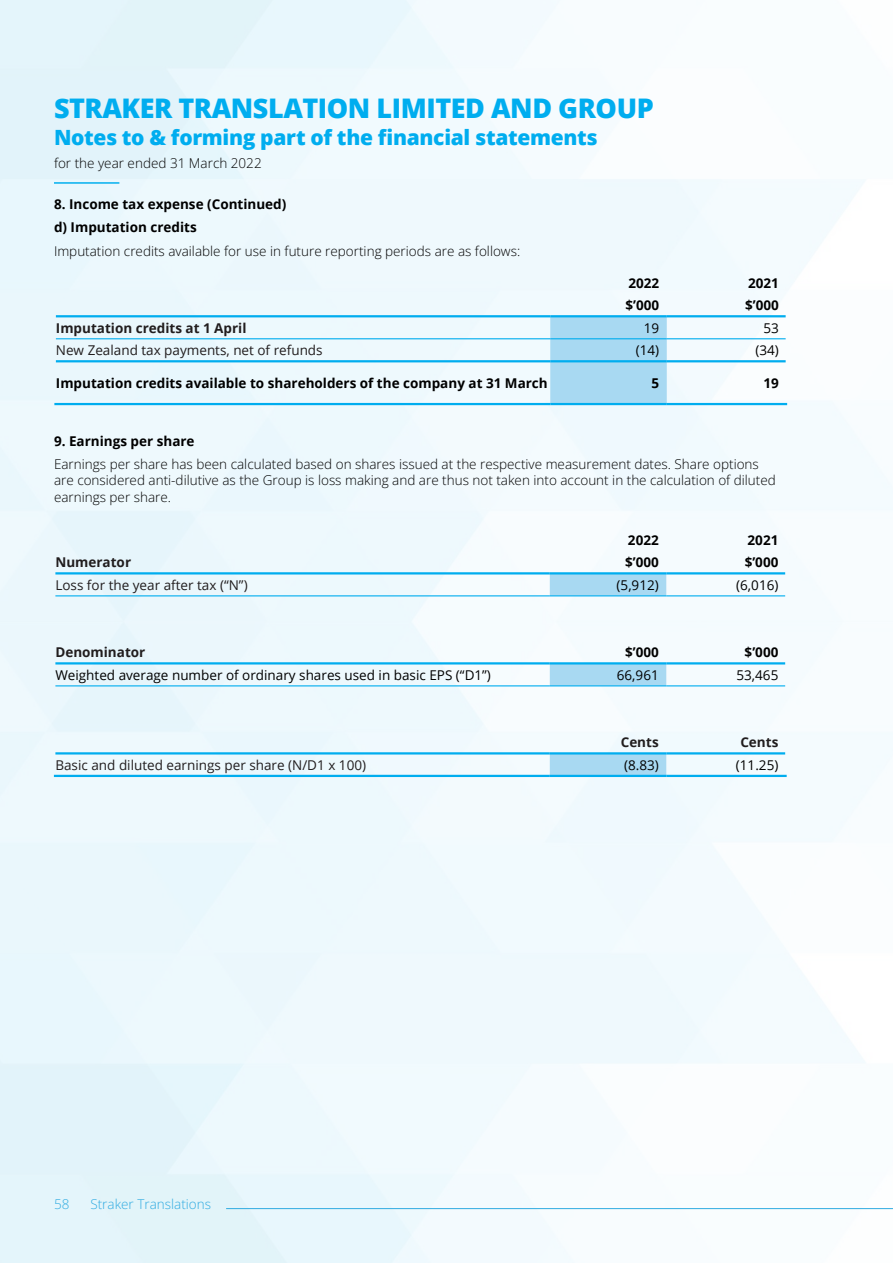
<style>
.page{position:relative;width:893px;height:1263px;background:#fff}
.page>*{position:absolute;margin:0;border:0;box-sizing:border-box;transform-origin:0 0}
.t1{font:800 27px "Open Sans";letter-spacing:-.015em;color:#00adef}
.t2{font:800 21px "Open Sans";letter-spacing:-.015em;color:#00adef}
.t3{font:300 13.5px/16.5px "Open Sans";color:#000}
.t4{font:700 13.5px/23.2px "Open Sans";color:#000}
.t5{font:13.5px "Open Sans";color:#000}
.t6{font:13.5px "Open Sans";color:#211d1e}
.t7{font:700 13.5px "Open Sans";color:#211d1e}
.t8{font:300 13.5px "Open Sans";color:#2fabe1}
</style>
<div class="page">
<hr style="left:54px;top:182px;width:65px;height:2px;background:#00adef">
<div style="left:550px;top:317px;width:117px;height:86px;background:#a8d9f2"></div>
<hr style="left:56px;top:315px;width:494px;height:2px;background:#00adef">
<hr style="left:550px;top:315px;width:117px;height:2px;background:#00adef">
<hr style="left:667px;top:315px;width:119px;height:2px;background:#00adef">
<hr style="left:56px;top:338px;width:494px;height:1px;background:#00adef">
<hr style="left:550px;top:338px;width:117px;height:1px;background:#00adef">
<hr style="left:667px;top:338px;width:119px;height:1px;background:#00adef">
<hr style="left:56px;top:360px;width:494px;height:2px;background:#00adef">
<hr style="left:550px;top:360px;width:117px;height:2px;background:#00adef">
<hr style="left:667px;top:360px;width:119px;height:2px;background:#00adef">
<hr style="left:54px;top:403px;width:496px;height:2px;background:#00adef">
<hr style="left:550px;top:403px;width:117px;height:2px;background:#00adef">
<hr style="left:667px;top:403px;width:120px;height:2px;background:#00adef">
<svg style="left:550px;top:574px;width:116px;height:201px"></svg>
<hr style="left:55px;top:572px;width:495px;height:2px;background:#00adef">
<hr style="left:550px;top:572px;width:116px;height:2px;background:#00adef">
<hr style="left:666px;top:572px;width:119px;height:2px;background:#00adef">
<hr style="left:55px;top:595px;width:495px;height:1px;background:#00adef">
<hr style="left:550px;top:595px;width:116px;height:1px;background:#00adef">
<hr style="left:666px;top:595px;width:119px;height:1px;background:#00adef">
<hr style="left:55px;top:662px;width:495px;height:2px;background:#00adef">
<hr style="left:550px;top:662px;width:116px;height:2px;background:#00adef">
<hr style="left:666px;top:662px;width:119px;height:2px;background:#00adef">
<hr style="left:55px;top:685px;width:495px;height:1px;background:#00adef">
<hr style="left:550px;top:685px;width:116px;height:1px;background:#00adef">
<hr style="left:666px;top:685px;width:119px;height:1px;background:#00adef">
<hr style="left:55px;top:752px;width:495px;height:2px;background:#00adef">
<hr style="left:550px;top:752px;width:116px;height:2px;background:#00adef">
<hr style="left:666px;top:752px;width:119px;height:2px;background:#00adef">
<hr style="left:54px;top:775px;width:496px;height:2px;background:#00adef">
<hr style="left:550px;top:775px;width:116px;height:2px;background:#00adef">
<hr style="left:666px;top:775px;width:121px;height:2px;background:#00adef">
<hr style="left:226px;top:1208px;width:667px;height:1px;background:#2fabe1">
<h1 class="t1" style="left:54px;top:88px;width:601px">STRAKER TRANSLATION LIMITED AND GROUP</h1>
<h2 class="t2" style="left:54px;top:121px;width:545px">Notes to &amp; forming part of the financial statements</h2>
<p class="t3" style="left:54px;top:155px;width:209px">for the year ended 31 March 2022</p>
<p class="t4" style="left:54px;top:192px;width:234px">8. Income tax expense (Continued) d) Imputation credits</p>
<p class="t3" style="left:54px;top:242px;width:468px">Imputation credits available for use in future reporting periods are as follows:</p>
<p class="t4" style="left:628px;top:271px;width:32px">2022</p>
<p class="t4" style="left:748px;top:271px;width:32px">2021</p>
<p class="t4" style="left:625px;top:293px;width:35px">$’000</p>
<p class="t4" style="left:745px;top:293px;width:35px">$’000</p>
<p class="t7" style="left:56px;top:318px;width:192px">Imputation credits at 1 April</p>
<p class="t5" style="left:644px;top:319px;width:17px">19</p>
<p class="t5" style="left:763px;top:319px;width:17px">53</p>
<p class="t6" style="left:56px;top:341px;width:268px">New Zealand tax payments, net of refunds</p>
<p class="t5" style="left:636px;top:341px;width:25px">(14)</p>
<p class="t5" style="left:755px;top:341px;width:25px">(34)</p>
<p class="t4" style="left:56px;top:371px;width:493px">Imputation credits available to shareholders of the company at 31 March</p>
<p class="t4" style="left:652px;top:371px;width:9px">5</p>
<p class="t4" style="left:763px;top:371px;width:17px">19</p>
<p class="t4" style="left:54px;top:429px;width:142px">9. Earnings per share</p>
<p class="t3" style="left:54px;top:455px;width:723px">Earnings per share has been calculated based on shares issued at the respective measurement dates. Share options are considered anti-dilutive as the Group is loss making and are thus not taken into account in the calculation of diluted earnings per share.</p>
<p class="t4" style="left:628px;top:528px;width:32px">2022</p>
<p class="t4" style="left:748px;top:528px;width:32px">2021</p>
<p class="t7" style="left:55px;top:553px;width:77px">Numerator</p>
<p class="t4" style="left:625px;top:550px;width:35px">$’000</p>
<p class="t4" style="left:745px;top:550px;width:35px">$’000</p>
<p class="t6" style="left:55px;top:576px;width:194px">Loss for the year after tax (“N”)</p>
<p class="t5" style="left:617px;top:576px;width:44px">(5,912)</p>
<p class="t5" style="left:736px;top:576px;width:44px">(6,016)</p>
<p class="t7" style="left:55px;top:643px;width:91px">Denominator</p>
<p class="t4" style="left:625px;top:640px;width:35px">$’000</p>
<p class="t4" style="left:745px;top:640px;width:35px">$’000</p>
<p class="t5" style="left:55px;top:666px;width:437px">Weighted average number of ordinary shares used in basic EPS (“D1”)</p>
<p class="t5" style="left:617px;top:666px;width:43px">66,961</p>
<p class="t5" style="left:736px;top:666px;width:43px">53,465</p>
<p class="t7" style="left:621px;top:733px;width:40px">Cents</p>
<p class="t7" style="left:740px;top:733px;width:40px">Cents</p>
<p class="t6" style="left:55px;top:756px;width:312px">Basic and diluted earnings per share (N/D1 x 100)</p>
<p class="t5" style="left:624px;top:756px;width:36px">(8.83)</p>
<p class="t5" style="left:736px;top:756px;width:44px">(11.25)</p>
<p class="t8" style="left:54px;top:1195px;width:17px">58</p>
<p class="t8" style="left:90px;top:1195px;width:122px">Straker Translations</p>
</div>
